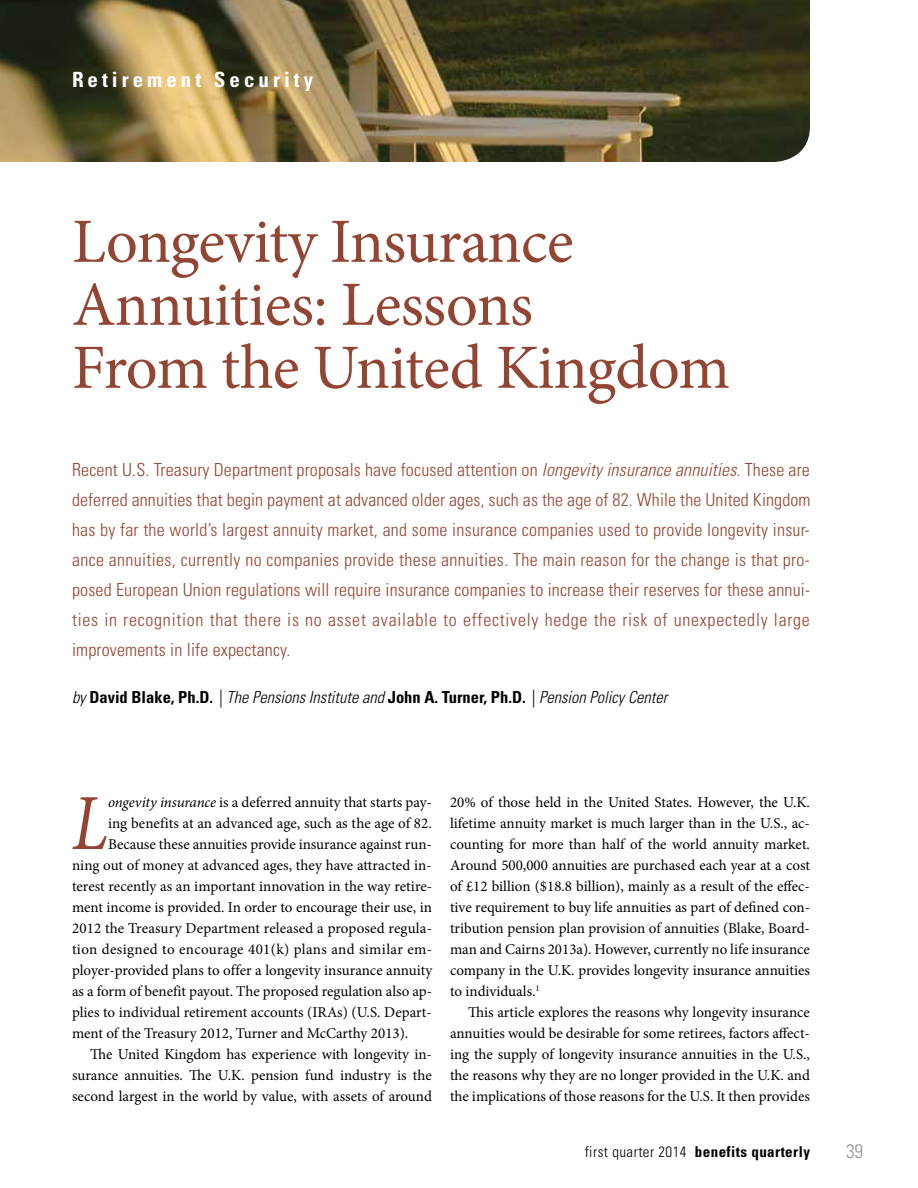
<style>
.page{position:relative;width:918px;height:1188px;background:#fff}
.page>*{position:absolute;margin:0;border:0;box-sizing:border-box;transform-origin:0 0}
.t1{font:italic 79.65px "Minion Pro";color:#934533;scale:.85 1}
.t2{font:63px/63px "Minion Pro";letter-spacing:-.015em;color:#934533}
.t3{font:700 condensed 21px "Univers LT Std";letter-spacing:.19em;color:#fff}
.t4{font:300 condensed 19.5px "Univers LT Std";color:#939598}
.t5{font:300 condensed 18px/30px "Univers LT Std";letter-spacing:.01em;color:#934533;text-align:justify}
.t6{font:italic 300 condensed 16.5px "Univers LT Std";color:#000}
.t7{font:15px/21px "Minion Pro";color:#000;text-align:justify}
.t8{font:15px "Minion Pro";letter-spacing:.025em;color:#000}
.t9{font:700 condensed 15px "Univers LT Std";letter-spacing:.03em;color:#000}
.s1{font-style:italic}
.s2{font-weight:700;font-style:normal}
.s3{font-weight:300}
</style>
<div class="page">
<img style="left:0;top:0;width:810px;height:162px">
<h3 class="t3" style="left:72px;top:67px;width:242px">Retirement Security</h3>
<h2 class="t2" style="left:72px;top:210px;width:660px">Longevity Insurance<br>Annuities: Lessons<br>From the United Kingdom</h2>
<p class="t5" style="left:72px;top:455px;width:740px">Recent U.S. Treasury Department proposals have focused attention on <span class="s1">longevity insurance annuities.</span> These are deferred annuities that begin payment at advanced older ages, such as the age of 82. While the United Kingdom has by far the world’s largest annuity market, and some insurance companies used to provide longevity insur&shy;ance annuities, currently no companies provide these annuities. The main reason for the change is that pro&shy;posed European Union regulations will require insurance companies to increase their reserves for these annui&shy;ties in recognition that there is no asset available to effectively hedge the risk of unexpectedly large improvements in life expectancy.</p>
<p class="t6" style="left:72px;top:687px;width:597px">by <span class="s2">David Blake, Ph.D.</span> | The Pensions Institute and <span class="s2">John A. Turner, Ph.D.</span> | Pension Policy Center</p>
<h1 class="t1" style="left:72px;top:769px;width:44px">L</h1>
<p class="t7" style="left:108px;top:792px;width:325px"><span class="s1">ongevity insurance</span> is a deferred annuity that starts pay-</p>
<p class="t7" style="left:108px;top:813px;width:325px">ing benefits at an advanced age, such as the age of 82.</p>
<p class="t7" style="left:108px;top:834px;width:325px">Because these annuities provide insurance against run-</p>
<p class="t7" style="left:72px;top:855px;width:361px">ning out of money at advanced ages, they have attracted in-</p>
<p class="t7" style="left:72px;top:876px;width:362px">terest recently as an important innovation in the way retire-</p>
<p class="t7" style="left:72px;top:897px;width:361px">ment income is provided. In order to encourage their use, in</p>
<p class="t7" style="left:72px;top:918px;width:362px">2012 the Treasury Department released a proposed regula-</p>
<p class="t8" style="left:72px;top:939px;width:362px">tion designed to encourage 401(k) plans and similar em-</p>
<p class="t7" style="left:72px;top:960px;width:362px">ployer-provided plans to offer a longevity insurance annuity</p>
<p class="t7" style="left:72px;top:981px;width:362px">as a form of benefit payout. The proposed regulation also ap-</p>
<p class="t7" style="left:72px;top:1002px;width:361px">plies to individual retirement accounts (IRAs) (U.S. Depart-</p>
<p class="t7" style="left:72px;top:1023px;width:338px">ment of the Treasury 2012, Turner and McCarthy 2013).</p>
<p class="t7" style="left:90px;top:1044px;width:343px">The United Kingdom has experience with longevity in-</p>
<p class="t7" style="left:72px;top:1065px;width:361px">surance annuities. The U.K. pension fund industry is the</p>
<p class="t7" style="left:72px;top:1086px;width:362px">second largest in the world by value, with assets of around</p>
<p class="t7" style="left:450px;top:792px;width:362px">20% of those held in the United States. However, the U.K. lifetime annuity market is much larger than in the U.S., ac&shy;counting for more than half of the world annuity market.<br>Around 500,000 annuities are purchased each year at a cost of £12 billion ($18.8 billion), mainly as a result of the effec&shy;tive requirement to buy life annuities as part of defined con&shy;tribution pension plan provision of annuities (Blake, Board&shy;man and Cairns 2013a). However, currently no life insurance company in the U.K. provides longevity insurance annuities to individuals.<sup>1</sup></p>
<p class="t7" style="left:450px;top:1002px;width:362px;text-indent:18px">This article explores the reasons why longevity insurance annuities would be desirable for some retirees, factors affect&shy;ing the supply of longevity insurance annuities in the U.S., the reasons why they are no longer provided in the U.K. and the implications of those reasons for the U.S. It then provides</p>
<p class="t9" style="left:585px;top:1143px;width:227px"><span class="s3">first quarter 2014</span> benefits quarterly</p>
<h3 class="t4" style="left:846px;top:1139px;width:19px">39</h3>
</div>
